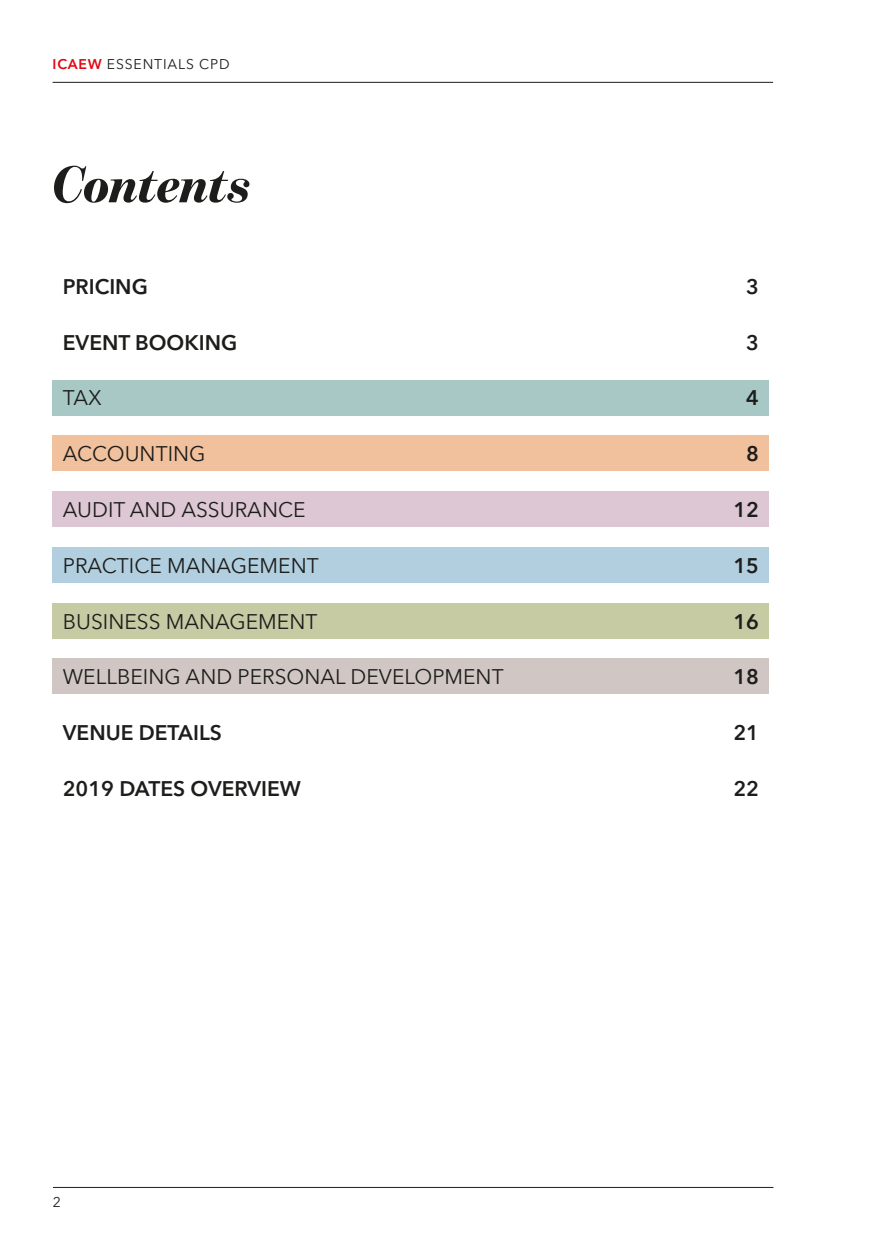
<style>
.page{position:relative;width:893px;height:1241px;background:#fff}
.page>*{position:absolute;margin:0;border:0;box-sizing:border-box;transform-origin:0 0}
.t1{font:italic 900 52.5px "Benton Mod Disp";letter-spacing:-.01em;color:#1d1d1b}
.t2{font:21px "Avenir Next LT Pro";color:#1d1d1b}
.t3{font:600 21px "Avenir Next LT Pro";color:#1d1d1b}
.t4{font:14px "Avenir Next LT Pro";letter-spacing:.06em;color:#1d1d1b}
.s1{font-weight:600;color:#e30613}
</style>
<div class="page">
<hr style="left:53px;top:82px;width:720px;height:1px;background:#1d1d1b">
<hr style="left:53px;top:1186px;width:720px;height:1px;background:#1d1d1b">
<div style="left:53px;top:379px;width:716px;height:36px;background:#a7c8c4"></div>
<div style="left:53px;top:435px;width:716px;height:36px;background:#f1c09d"></div>
<div style="left:53px;top:491px;width:716px;height:36px;background:#ddc7d4"></div>
<div style="left:53px;top:546px;width:716px;height:36px;background:#b1cfdf"></div>
<div style="left:53px;top:602px;width:716px;height:36px;background:#c6cba4"></div>
<div style="left:53px;top:658px;width:716px;height:36px;background:#d0c7c4"></div>
<p class="t4" style="left:53px;top:56px;width:179px"><span class="s1">ICAEW</span> ESSENTIALS CPD</p>
<h1 class="t1" style="left:53px;top:155px;width:200px">Contents</h1>
<p class="t3" style="left:63px;top:274px;width:87px">PRICING</p>
<p class="t3" style="left:746px;top:274px;width:14px">3</p>
<p class="t3" style="left:63px;top:329px;width:176px">EVENT BOOKING</p>
<p class="t3" style="left:746px;top:329px;width:14px">3</p>
<p class="t2" style="left:63px;top:385px;width:41px">TAX</p>
<p class="t3" style="left:746px;top:385px;width:14px">4</p>
<p class="t2" style="left:63px;top:441px;width:144px">ACCOUNTING</p>
<p class="t3" style="left:746px;top:441px;width:14px">8</p>
<p class="t2" style="left:63px;top:497px;width:244px">AUDIT AND ASSURANCE</p>
<p class="t3" style="left:733px;top:497px;width:27px">12</p>
<p class="t2" style="left:63px;top:553px;width:257px">PRACTICE MANAGEMENT</p>
<p class="t3" style="left:733px;top:552px;width:27px">15</p>
<p class="t2" style="left:63px;top:608px;width:256px">BUSINESS MANAGEMENT</p>
<p class="t3" style="left:733px;top:608px;width:27px">16</p>
<p class="t2" style="left:63px;top:664px;width:442px">WELLBEING AND PERSONAL DEVELOPMENT</p>
<p class="t3" style="left:733px;top:664px;width:27px">18</p>
<p class="t3" style="left:63px;top:719px;width:161px">VENUE DETAILS</p>
<p class="t3" style="left:733px;top:719px;width:27px">21</p>
<p class="t3" style="left:63px;top:775px;width:240px">2019 DATES OVERVIEW</p>
<p class="t3" style="left:733px;top:775px;width:27px">22</p>
<p class="t4" style="left:53px;top:1193px;width:10px">2</p>
</div>
